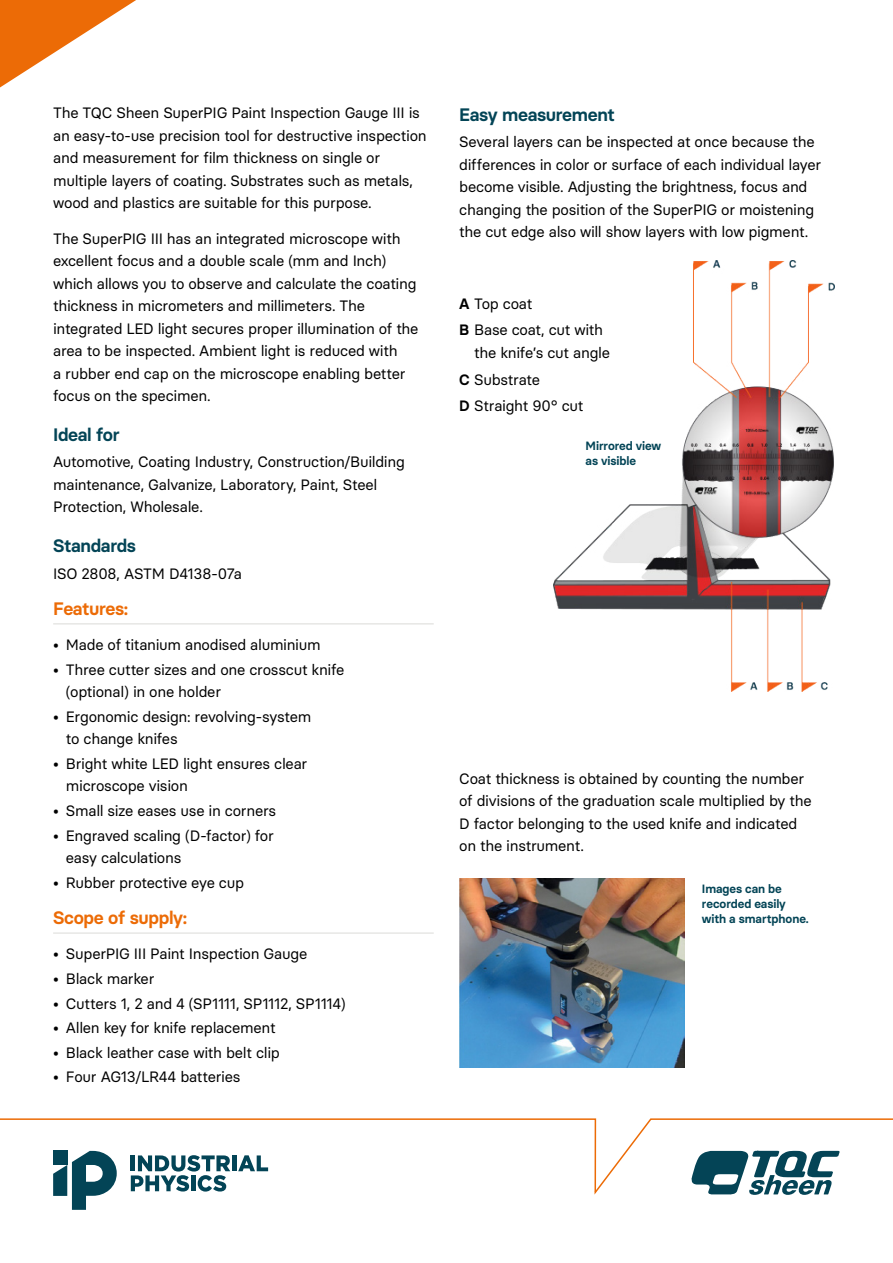
<style>
.page{position:relative;width:893px;height:1263px;background:#fff}
.page>*{position:absolute;margin:0;border:0;box-sizing:border-box;transform-origin:0 0}
.t1{font:600 18px "Basier Circle";letter-spacing:-.02em;color:#034456}
.t2{font:600 18px "Basier Circle";letter-spacing:-.025em;color:#ec6b06}
.t3{font:15px/22.5px "Basier Circle";letter-spacing:-.02em;color:#000}
.t4{font:600 12px/15px "Basier Circle";letter-spacing:-.005em;color:#034456}
.s1{font-weight:600}
</style>
<div class="page">
<hr style="left:53px;top:623px;width:381px;height:1px;background:#dfdfdc">
<hr style="left:53px;top:932px;width:381px;height:2px;background:#dfdfdc">
<img style="left:459px;top:878px;width:225px;height:189px">
<img style="left:554px;top:260px;width:280px;height:432px">
<svg style="left:71px;top:1197px;width:15px;height:13px"></svg>
<svg style="left:0;top:0;width:136px;height:88px"></svg>
<svg style="left:0;top:1118px;width:893px;height:79px"></svg>
<svg style="left:690px;top:1151px;width:150px;height:44px"></svg>
<p class="t3" style="left:53px;top:102px;width:375px">The TQC Sheen SuperPIG Paint Inspection Gauge III is an easy-to-use precision tool for destructive inspection and measurement for film thickness on single or multiple layers of coating. Substrates such as metals, wood and plastics are suitable for this purpose.</p>
<p class="t3" style="left:53px;top:227px;width:367px">The SuperPIG III has an integrated microscope with excellent focus and a double scale (mm and Inch) which allows you to observe and calculate the coating thickness in micrometers and millimeters. The integrated LED light secures proper illumination of the area to be inspected. Ambient light is reduced with<br>a rubber end cap on the microscope enabling better focus on the specimen.</p>
<p class="t1" style="left:53px;top:423px;width:68px">Ideal for</p>
<p class="t3" style="left:53px;top:451px;width:353px">Automotive, Coating Industry, Construction/Building maintenance, Galvanize, Laboratory, Paint, Steel<br>Protection, Wholesale.</p>
<p class="t1" style="left:53px;top:534px;width:85px">Standards</p>
<p class="t3" style="left:53px;top:562px;width:190px">ISO 2808, ASTM D4138-07a</p>
<p class="t2" style="left:53px;top:597px;width:77px">Features:</p>
<p class="t3" style="left:53px;top:633px;width:269px">• Made of titanium anodised aluminium</p>
<p class="t3" style="left:66px;top:658px;width:280px;text-indent:-13px">• Three cutter sizes and one crosscut knife (optional) in one holder</p>
<p class="t3" style="left:66px;top:705px;width:247px;text-indent:-13px">• Ergonomic design: revolving-system to change knifes</p>
<p class="t3" style="left:66px;top:752px;width:243px;text-indent:-13px">• Bright white LED light ensures clear microscope vision</p>
<p class="t3" style="left:53px;top:799px;width:225px">• Small size eases use in corners</p>
<p class="t3" style="left:66px;top:824px;width:210px;text-indent:-13px">• Engraved scaling (D-factor) for easy calculations</p>
<p class="t3" style="left:53px;top:871px;width:192px">• Rubber protective eye cup</p>
<p class="t2" style="left:53px;top:906px;width:135px">Scope of supply:</p>
<p class="t3" style="left:53px;top:942px;width:256px">• SuperPIG III Paint Inspection Gauge</p>
<p class="t3" style="left:53px;top:967px;width:103px">• Black marker</p>
<p class="t3" style="left:53px;top:992px;width:294px">• Cutters 1, 2 and 4 (SP1111, SP1112, SP1114)</p>
<p class="t3" style="left:53px;top:1016px;width:224px">• Allen key for knife replacement</p>
<p class="t3" style="left:53px;top:1041px;width:228px">• Black leather case with belt clip</p>
<p class="t3" style="left:53px;top:1066px;width:189px">• Four AG13/LR44 batteries</p>
<p class="t1" style="left:459px;top:103px;width:157px">Easy measurement</p>
<p class="t3" style="left:459px;top:131px;width:364px">Several layers can be inspected at once because the differences in color or surface of each individual layer become visible. Adjusting the brightness, focus and changing the position of the SuperPIG or moistening the cut edge also will show layers with low pigment.</p>
<p class="t3" style="left:459px;top:290px;width:145px;line-height:26.7px"><span class="s1">A</span> Top coat<br><span class="s1">B</span> Base coat, cut with</p>
<p class="t3" style="left:459px;top:339px;width:152px;line-height:26.7px;text-indent:15px">the knife’s cut angle<br><span class="s1">C</span> Substrate<br><span class="s1">D</span> Straight 90° cut</p>
<p class="t4" style="left:586px;top:438px;width:77px">Mirrored view as visible</p>
<p class="t3" style="left:459px;top:767px;width:354px">Coat thickness is obtained by counting the number of divisions of the graduation scale multiplied by the D factor belonging to the used knife and indicated on the instrument.</p>
<p class="t4" style="left:702px;top:881px;width:108px">Images can be recorded easily with a smartphone.</p>
</div>
